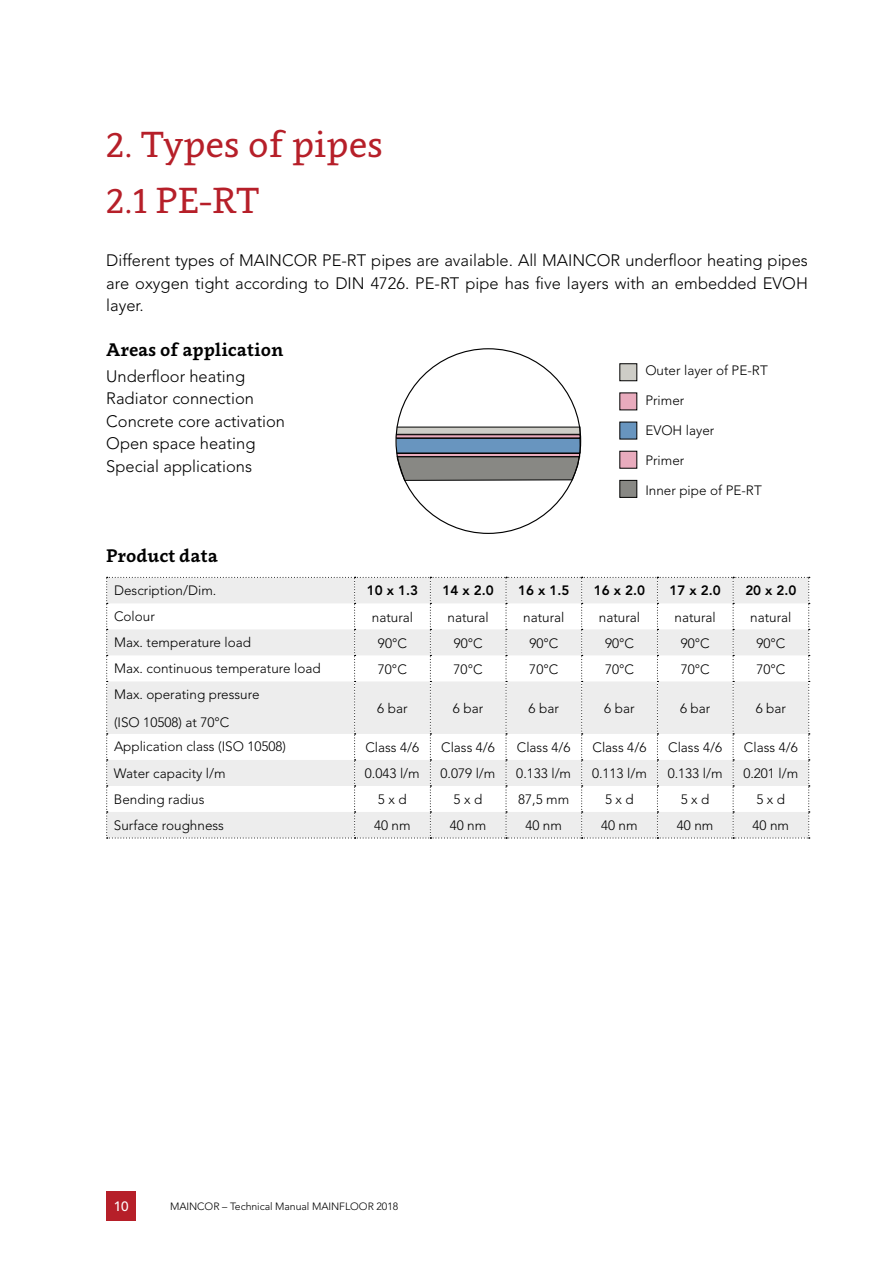
<style>
.page{position:relative;width:893px;height:1263px;background:#fff}
.page>*{position:absolute;margin:0;border:0;box-sizing:border-box;transform-origin:0 0}
.t1{font:36px/55.9px "Clavo";color:#b61f29}
.t2{font:700 18px "Clavo";color:#000}
.t3{font:300 16.5px/22.5px "Avenir LT Std";color:#000;text-align:justify}
.t4{font:300 13.5px/27.6px "Avenir LT Std";color:#000}
.t5{font:800 13.5px "Avenir LT Std";color:#000}
.t6{font:500 13.5px "Avenir LT Std";color:#fff}
.t7{font:300 10.5px "Avenir LT Std";letter-spacing:-.005em;color:#000}
</style>
<div class="page">
<div style="left:106px;top:1191px;width:30px;height:29px;background:#b61f29"></div>
<svg style="left:106px;top:577px;width:704px;height:261px"></svg>
<div style="left:619px;top:363px;width:18px;height:18px;background:#cecdc7;border:1px solid #000"></div>
<div style="left:619px;top:392px;width:18px;height:18px;background:#e9abbd"></div>
<div style="left:619px;top:422px;width:18px;height:17px;background:#6895bf"></div>
<div style="left:619px;top:451px;width:18px;height:18px;background:#e9abbd"></div>
<div style="left:619px;top:480px;width:18px;height:18px;background:#888884;border:1px solid #000"></div>
<div style="left:397px;top:427px;width:183px;height:7px;background:#cecdc7"></div>
<div style="left:396px;top:438px;width:184px;height:15px;background:#6895bf"></div>
<div style="left:396px;top:438px;width:184px;height:15px;border:1px solid #000"></div>
<div style="left:397px;top:453px;width:183px;height:4px;border:1px solid #000"></div>
<svg style="left:397px;top:456px;width:183px;height:25px;background:#7f7f7b"></svg>
<div style="left:396px;top:434px;width:184px;height:4px;border:1px solid #000"></div>
<h1 class="t1" style="left:106px;top:115px;width:278px">2. Types of pipes<br>2.1 PE-RT</h1>
<p class="t3" style="left:106px;top:249px;width:703px">Different types of MAINCOR PE-RT pipes are available. All MAINCOR underfloor heating pipes are oxygen tight according to DIN 4726. PE-RT pipe has five layers with an embedded EVOH layer.</p>
<h2 class="t2" style="left:106px;top:337px;width:179px">Areas of application</h2>
<p class="t3" style="left:106px;top:365px;width:180px;text-align:left">Underfloor heating<br>Radiator connection<br>Concrete core activation<br>Open space heating<br>Special applications</p>
<p class="t4" style="left:645px;top:357px;width:124px">Outer layer of PE-RT</p>
<p class="t4" style="left:645px;top:387px;width:40px">Primer</p>
<p class="t4" style="left:645px;top:417px;width:71px">EVOH layer</p>
<p class="t4" style="left:645px;top:447px;width:40px">Primer</p>
<p class="t4" style="left:645px;top:477px;width:118px">Inner pipe of PE-RT</p>
<h2 class="t2" style="left:106px;top:543px;width:113px">Product data</h2>
<p class="t4" style="left:114px;top:576px;width:104px">Description/Dim.</p>
<p class="t5" style="left:367px;top:583px;width:53px">10 x 1.3</p>
<p class="t5" style="left:443px;top:583px;width:53px">14 x 2.0</p>
<p class="t5" style="left:518px;top:583px;width:53px">16 x 1.5</p>
<p class="t5" style="left:594px;top:583px;width:53px">16 x 2.0</p>
<p class="t5" style="left:670px;top:583px;width:53px">17 x 2.0</p>
<p class="t5" style="left:745px;top:583px;width:53px">20 x 2.0</p>
<p class="t4" style="left:114px;top:602px;width:42px">Colour</p>
<p class="t4" style="left:372px;top:603px;width:43px">natural</p>
<p class="t4" style="left:447px;top:603px;width:43px">natural</p>
<p class="t4" style="left:523px;top:603px;width:43px">natural</p>
<p class="t4" style="left:599px;top:603px;width:43px">natural</p>
<p class="t4" style="left:675px;top:603px;width:43px">natural</p>
<p class="t4" style="left:750px;top:603px;width:43px">natural</p>
<p class="t4" style="left:114px;top:628px;width:139px">Max. temperature load</p>
<p class="t4" style="left:378px;top:629px;width:30px">90°C</p>
<p class="t4" style="left:454px;top:629px;width:30px">90°C</p>
<p class="t4" style="left:529px;top:629px;width:30px">90°C</p>
<p class="t4" style="left:605px;top:629px;width:30px">90°C</p>
<p class="t4" style="left:681px;top:629px;width:30px">90°C</p>
<p class="t4" style="left:756px;top:629px;width:30px">90°C</p>
<p class="t4" style="left:114px;top:654px;width:208px">Max. continuous temperature load</p>
<p class="t4" style="left:378px;top:655px;width:30px">70°C</p>
<p class="t4" style="left:454px;top:655px;width:30px">70°C</p>
<p class="t4" style="left:529px;top:655px;width:30px">70°C</p>
<p class="t4" style="left:605px;top:655px;width:30px">70°C</p>
<p class="t4" style="left:681px;top:655px;width:30px">70°C</p>
<p class="t4" style="left:756px;top:655px;width:30px">70°C</p>
<p class="t4" style="left:114px;top:681px;width:147px">Max. operating pressure (ISO 10508) at 70°C</p>
<p class="t4" style="left:377px;top:694px;width:32px">6 bar</p>
<p class="t4" style="left:453px;top:694px;width:32px">6 bar</p>
<p class="t4" style="left:529px;top:694px;width:32px">6 bar</p>
<p class="t4" style="left:604px;top:694px;width:32px">6 bar</p>
<p class="t4" style="left:680px;top:694px;width:32px">6 bar</p>
<p class="t4" style="left:756px;top:694px;width:32px">6 bar</p>
<p class="t4" style="left:114px;top:733px;width:174px">Application class (ISO 10508)</p>
<p class="t4" style="left:365px;top:734px;width:55px">Class 4/6</p>
<p class="t4" style="left:441px;top:734px;width:55px">Class 4/6</p>
<p class="t4" style="left:517px;top:734px;width:55px">Class 4/6</p>
<p class="t4" style="left:592px;top:734px;width:55px">Class 4/6</p>
<p class="t4" style="left:668px;top:734px;width:55px">Class 4/6</p>
<p class="t4" style="left:744px;top:734px;width:55px">Class 4/6</p>
<p class="t4" style="left:114px;top:759px;width:113px">Water capacity l/m</p>
<p class="t4" style="left:365px;top:760px;width:56px">0.043 l/m</p>
<p class="t4" style="left:441px;top:760px;width:56px">0.079 l/m</p>
<p class="t4" style="left:516px;top:760px;width:56px">0.133 l/m</p>
<p class="t4" style="left:592px;top:760px;width:56px">0.113 l/m</p>
<p class="t4" style="left:668px;top:760px;width:56px">0.133 l/m</p>
<p class="t4" style="left:743px;top:760px;width:56px">0.201 l/m</p>
<p class="t4" style="left:114px;top:785px;width:92px">Bending radius</p>
<p class="t4" style="left:378px;top:786px;width:30px">5 x d</p>
<p class="t4" style="left:454px;top:786px;width:30px">5 x d</p>
<p class="t4" style="left:518px;top:786px;width:53px">87,5 mm</p>
<p class="t4" style="left:605px;top:786px;width:30px">5 x d</p>
<p class="t4" style="left:681px;top:786px;width:30px">5 x d</p>
<p class="t4" style="left:756px;top:786px;width:30px">5 x d</p>
<p class="t4" style="left:114px;top:811px;width:112px">Surface roughness</p>
<p class="t4" style="left:374px;top:812px;width:38px">40 nm</p>
<p class="t4" style="left:450px;top:812px;width:38px">40 nm</p>
<p class="t4" style="left:525px;top:812px;width:38px">40 nm</p>
<p class="t4" style="left:601px;top:812px;width:38px">40 nm</p>
<p class="t4" style="left:677px;top:812px;width:38px">40 nm</p>
<p class="t4" style="left:752px;top:812px;width:38px">40 nm</p>
<p class="t6" style="left:114px;top:1198px;width:17px">10</p>
<p class="t7" style="left:170px;top:1200px;width:230px">MAINCOR – Technical Manual MAINFLOOR 2018</p>
</div>
